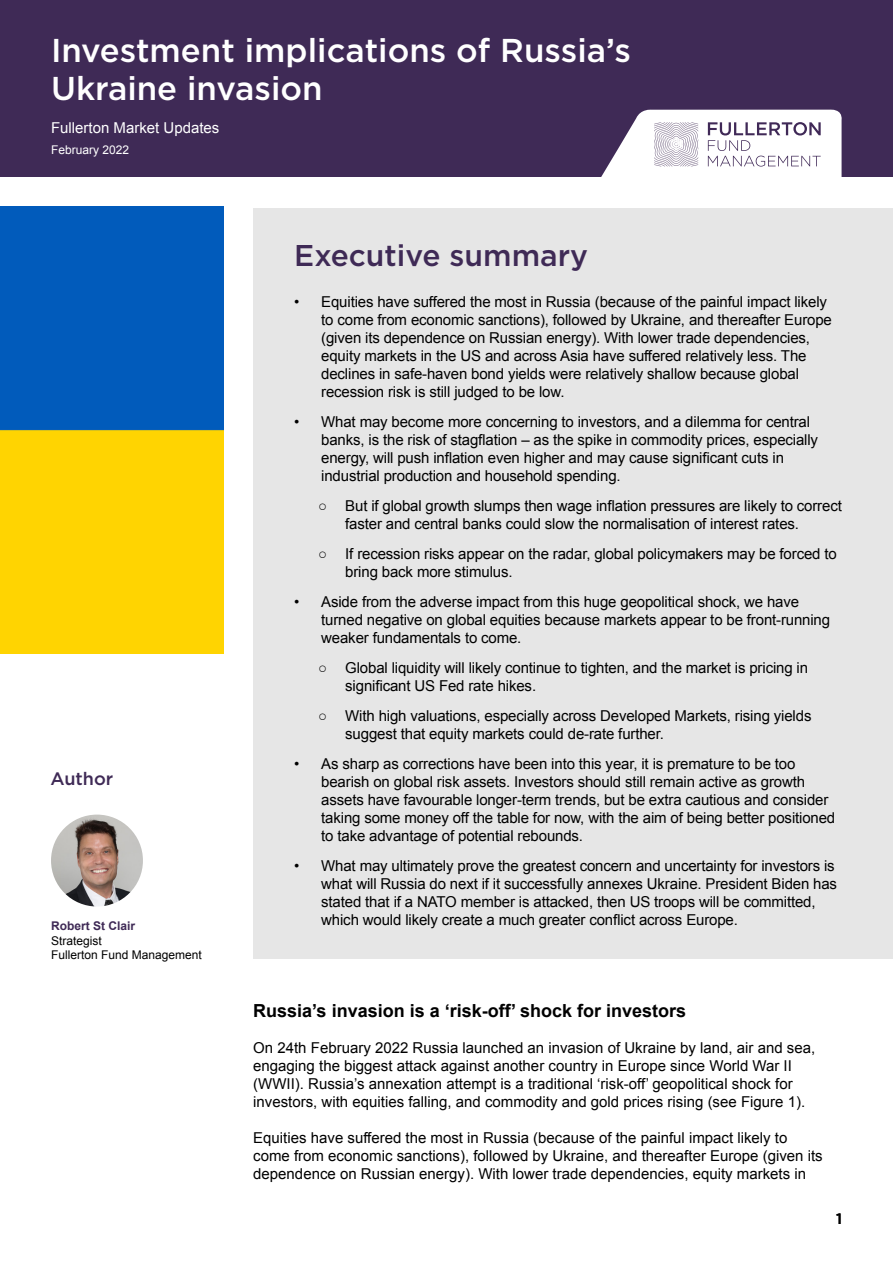
<style>
.page{position:relative;width:893px;height:1263px;background:#fff}
.page>*{position:absolute;margin:0;border:0;box-sizing:border-box;transform-origin:0 0}
.t1{font:500 33px/37.5px "Gotham";color:#fff}
.t2{font:500 30px "Gotham";color:#3f2a56}
.t3{font:700 18px "Arial";color:#000}
.t4{font:500 18px "Gotham";letter-spacing:-.005em;color:#3f2a56}
.t5{font:15px/18px "Arial";letter-spacing:-.01em;color:#000}
.t6{font:15px "Arial";color:#fff}
.t7{font:500 15px "Gotham";color:#000}
.t8{font:12px "Arial";color:#000}
.t9{font:700 12px "Arial";color:#3f2a56}
.t10{font:12px "Arial";color:#fff}
</style>
<div class="page">
<div style="left:0;top:0;width:893px;height:177px;background:#3f2a56"></div>
<svg style="left:601px;top:109px;width:241px;height:68px;background:#dddae1"></svg>
<div style="left:253px;top:208px;width:640px;height:751px;background:#e6e6e6"></div>
<img style="left:0;top:207px;width:223px;height:446px">
<img style="left:51px;top:814px;width:92px;height:92px;border-radius:46px">
<p class="t1" style="left:51px;top:32px;width:581px">Investment implications of Russia’s<br>Ukraine invasion</p>
<p class="t6" style="left:51px;top:118px;width:170px">Fullerton Market Updates</p>
<p class="t10" style="left:51px;top:142px;width:80px">February 2022</p>
<p class="t4" style="left:51px;top:766px;width:64px">Author</p>
<p class="t9" style="left:51px;top:918px;width:86px">Robert St Clair</p>
<p class="t8" style="left:51px;top:932px;width:52px">Strategist</p>
<p class="t8" style="left:51px;top:947px;width:152px">Fullerton Fund Management</p>
<p class="t2" style="left:294px;top:236px;width:295px">Executive summary</p>
<p class="t5" style="left:321px;top:293px;width:512px;text-indent:-27px">• Equities have suffered the most in Russia (because of the painful impact likely to come from economic sanctions), followed by Ukraine, and thereafter Europe (given its dependence on Russian energy). With lower trade dependencies, equity markets in the US and across Asia have suffered relatively less. The declines in safe-haven bond yields were relatively shallow because global recession risk is still judged to be low.</p>
<p class="t5" style="left:321px;top:413px;width:498px;text-indent:-27px">• What may become more concerning to investors, and a dilemma for central banks, is the risk of stagflation – as the spike in commodity prices, especially energy, will push inflation even higher and may cause significant cuts in industrial production and household spending.</p>
<p class="t5" style="left:345px;top:497px;width:498px;text-indent:-27px">○ But if global growth slumps then wage inflation pressures are likely to correct faster and central banks could slow the normalisation of interest rates.</p>
<p class="t5" style="left:345px;top:545px;width:493px;text-indent:-27px">○ If recession risks appear on the radar, global policymakers may be forced to bring back more stimulus.</p>
<p class="t5" style="left:321px;top:593px;width:510px;text-indent:-27px">• Aside from the adverse impact from this huge geopolitical shock, we have turned negative on global equities because markets appear to be front-running weaker fundamentals to come.</p>
<p class="t5" style="left:345px;top:659px;width:464px;text-indent:-27px">○ Global liquidity will likely continue to tighten, and the market is pricing in significant US Fed rate hikes.</p>
<p class="t5" style="left:345px;top:707px;width:468px;text-indent:-27px">○ With high valuations, especially across Developed Markets, rising yields suggest that equity markets could de-rate further.</p>
<p class="t5" style="left:321px;top:755px;width:515px;text-indent:-27px">• As sharp as corrections have been into this year, it is premature to be too bearish on global risk assets. Investors should still remain active as growth assets have favourable longer-term trends, but be extra cautious and consider taking some money off the table for now, with the aim of being better positioned to take advantage of potential rebounds.</p>
<p class="t5" style="left:321px;top:857px;width:517px;text-indent:-27px">• What may ultimately prove the greatest concern and uncertainty for investors is what will Russia do next if it successfully annexes Ukraine. President Biden has stated that if a NATO member is attacked, then US troops will be committed, which would likely create a much greater conflict across Europe.</p>
<p class="t3" style="left:253px;top:999px;width:434px">Russia’s invasion is a ‘risk-off’ shock for investors</p>
<p class="t5" style="left:253px;top:1039px;width:563px">On 24th February 2022 Russia launched an invasion of Ukraine by land, air and sea, engaging the biggest attack against another country in Europe since World War II (WWII). Russia’s annexation attempt is a traditional ‘risk-off’ geopolitical shock for investors, with equities falling, and commodity and gold prices rising (see Figure 1).</p>
<p class="t5" style="left:253px;top:1129px;width:571px">Equities have suffered the most in Russia (because of the painful impact likely to come from economic sanctions), followed by Ukraine, and thereafter Europe (given its dependence on Russian energy). With lower trade dependencies, equity markets in</p>
<p class="t7" style="left:836px;top:1209px;width:7px">1</p>
</div>
